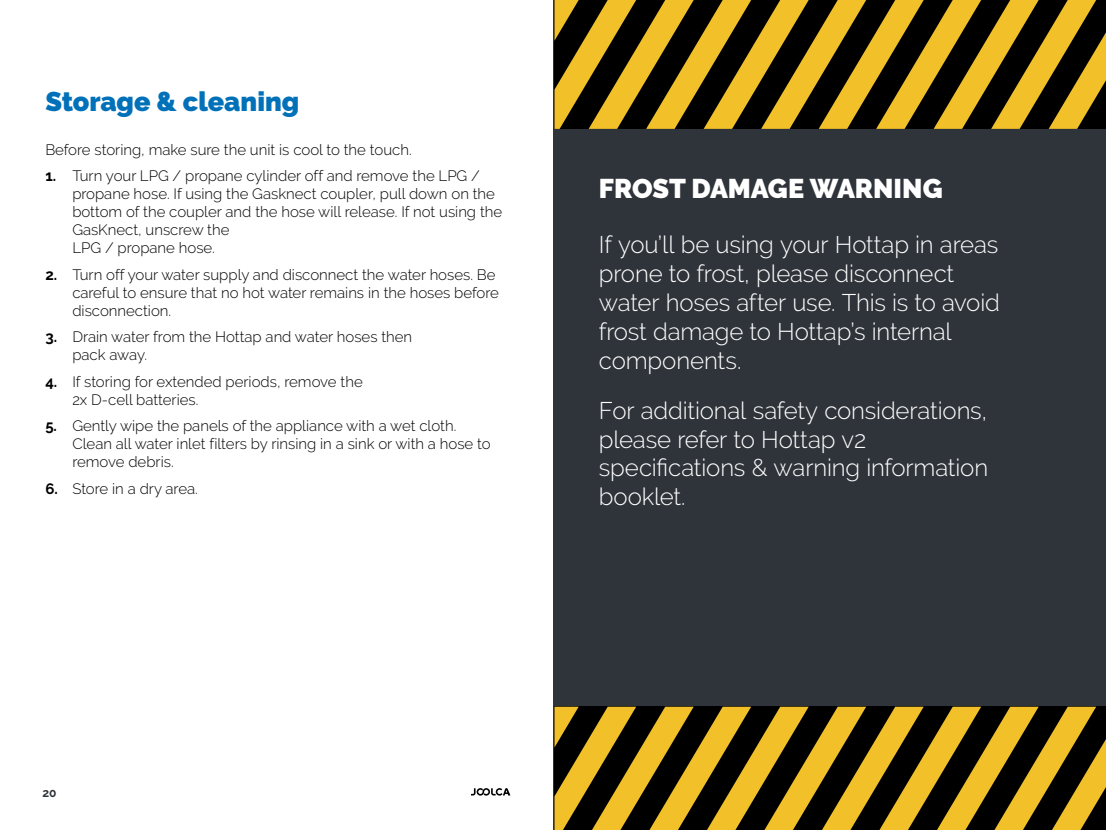
<style>
.page{position:relative;width:1106px;height:830px;background:#fff}
.page>*{position:absolute;margin:0;border:0;box-sizing:border-box;transform-origin:0 0}
.t1{font:900 27px "Raleway";letter-spacing:-.005em;color:#fff}
.t2{font:900 27px "Raleway";color:#0071b9}
.t3{font:300 24px/28.8px "Raleway";letter-spacing:-.005em;color:#fff}
.t4{font:300 15px/18px "Raleway";color:#000}
.t5{font:700 12px "Raleway";color:#2f343a}
.s1{font-weight:700}
</style>
<div class="page">
<div style="left:553px;top:0;width:553px;height:829px;background:#2f343a"></div>
<svg style="left:554px;top:706px;width:552px;height:123px;background:#765d14"></svg>
<svg style="left:554px;top:0;width:552px;height:129px;background:#775e14"></svg>
<svg style="left:471px;top:788px;width:39px;height:7px"></svg>
<h1 class="t2" style="left:45px;top:85px;width:255px">Storage &amp; cleaning</h1>
<p class="t4" style="left:45px;top:140px;width:368px">Before storing, make sure the unit is cool to the touch.</p>
<p class="t4" style="left:72px;top:167px;width:431px;text-indent:-27px"><span class="s1">1.</span> Turn your LPG / propane cylinder off and remove the LPG / propane hose. If using the Gasknect coupler, pull down on the bottom of the coupler and the hose will release. If not using the GasKnect, unscrew the<br>LPG / propane hose.</p>
<p class="t4" style="left:72px;top:265px;width:428px;text-indent:-27px"><span class="s1">2.</span> Turn off your water supply and disconnect the water hoses. Be careful to ensure that no hot water remains in the hoses before disconnection.</p>
<p class="t4" style="left:72px;top:328px;width:341px;text-indent:-27px"><span class="s1">3.</span> Drain water from the Hottap and water hoses then pack away.</p>
<p class="t4" style="left:72px;top:372px;width:292px;text-indent:-27px"><span class="s1">4.</span> If storing for extended periods, remove the<br>2x D-cell batteries.</p>
<p class="t4" style="left:72px;top:417px;width:420px;text-indent:-27px"><span class="s1">5.</span> Gently wipe the panels of the appliance with a wet cloth.<br>Clean all water inlet filters by rinsing in a sink or with a hose to remove debris.</p>
<p class="t4" style="left:45px;top:479px;width:154px"><span class="s1">6.</span> Store in a dry area.</p>
<h1 class="t1" style="left:599px;top:173px;width:345px">FROST DAMAGE WARNING</h1>
<h2 class="t3" style="left:599px;top:230px;width:402px">If you’ll be using your Hottap in areas prone to frost, please disconnect water hoses after use. This is to avoid frost damage to Hottap’s internal components.</h2>
<h2 class="t3" style="left:599px;top:395px;width:391px">For additional safety considerations, please refer to Hottap v2 specifications &amp; warning information booklet.</h2>
<p class="t5" style="left:43px;top:785px;width:16px">20</p>
</div>
